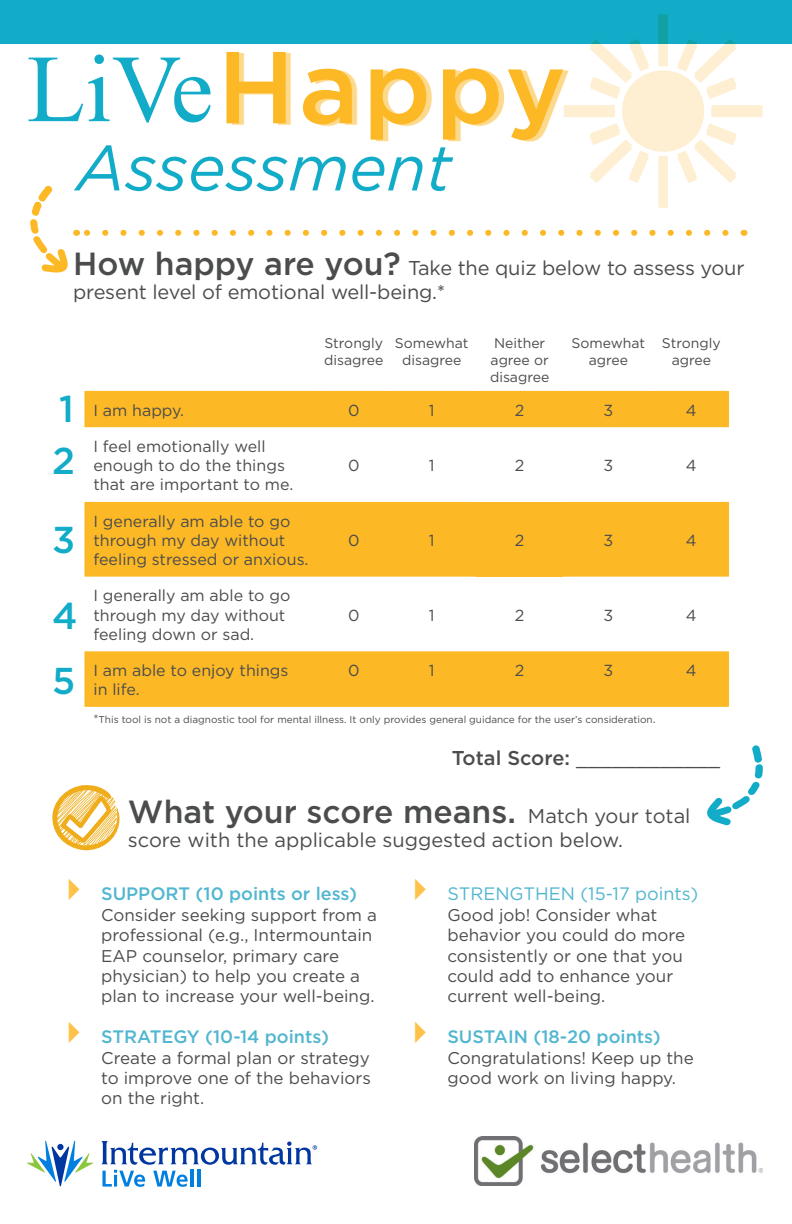
<style>
.page{position:relative;width:792px;height:1224px;background:#fff}
.page>*{position:absolute;margin:0;border:0;box-sizing:border-box;transform-origin:0 0}
.t1{font:500 102px "Gotham";letter-spacing:.04em;color:#fcb825}
.t2{font:italic 64px "Gotham";color:#12acc9}
.t3{font:500 37.4px "Gotham";color:#12acc9}
.t4{font:500 32px "Gotham";color:#4b4c4d}
.t5{font:20px/24px "Gotham";letter-spacing:-.01em;color:#4b4c4d}
.t6{font:500 18px "Gotham";color:#51b6cf}
.t7{font:18px "Gotham";color:#51b6cf}
.t8{font:17px/20.4px "Gotham";color:#4b4c4d}
.t9{font:16px/19.2px "Gotham";color:#4b4c4d}
.t10{font:14px/16.8px "Gotham";color:#4b4c4d;text-align:center}
.t11{font:10px "Gotham";color:#4b4c4d}
.s1{font-family:"Times New Roman";font-weight:400;font-size:96px;color:#12acc9}
.s2{font-weight:500;font-size:32px}
.s3{font-size:12px}
.s4{font-weight:500}
.s5{font-weight:400;font-size:20px}
.s6{color:#fec24a}
</style>
<div class="page">
<div style="left:711px;top:108px;width:51px;height:9px;background:#feefd2"></div>
<div style="left:659px;top:159px;width:9px;height:49px;background:#feefd2"></div>
<div style="left:564px;top:108px;width:51px;height:9px;background:#feefd2"></div>
<svg style="left:590px;top:44px;width:147px;height:139px"></svg>
<div style="left:711px;top:105px;width:51px;height:9px;background:#feefd2"></div>
<div style="left:659px;top:156px;width:9px;height:49px;background:#feefd2"></div>
<div style="left:564px;top:105px;width:51px;height:9px;background:#feefd2"></div>
<div style="left:658px;top:14px;width:10px;height:49px;background:#feefd2"></div>
<div style="left:0;top:0;width:792px;height:44px;background:#12acc9"></div>
<svg style="left:84px;top:391px;width:645px;height:316px;fill:#fcb825"></svg>
<div style="left:476px;top:502px;width:87px;height:75px;background:#fcb825"></div>
<svg style="left:85px;top:230px;width:641px;height:6px"></svg>
<svg style="left:30px;top:186px;width:38px;height:87px"></svg>
<svg style="left:707px;top:745px;width:56px;height:80px"></svg>
<svg style="left:52px;top:785px;width:68px;height:65px"></svg>
<svg style="left:27px;top:1141px;width:66px;height:45px"></svg>
<svg style="left:101px;top:1141px;width:216px;height:46px"></svg>
<div style="left:232px;top:53px;width:337px;height:89px;background:#fcb825;opacity:.53"></div>
<img style="left:475px;top:1137px;width:288px;height:49px">
<p class="t1" style="left:27px;top:29px;width:541px"><span class="s1">LiVe</span>Happy</p>
<p class="t2" style="left:76px;top:132px;width:377px">Assessment</p>
<p class="t5" style="left:73px;top:256px;width:673px"><span class="s2">How happy are you?</span> Take the quiz below to assess your present level of emotional well-being.*</p>
<p class="t3" style="left:59px;top:388px;width:16px">1</p>
<p class="t3" style="left:52px;top:440px;width:24px">2</p>
<p class="t3" style="left:52px;top:518px;width:25px">3</p>
<p class="t3" style="left:52px;top:595px;width:27px">4</p>
<p class="t3" style="left:52px;top:659px;width:25px">5</p>
<p class="t10" style="left:324px;top:335px;width:61px;text-align:left">Strongly disagree</p>
<p class="t10" style="left:395px;top:335px;width:75px">Somewhat disagree</p>
<p class="t10" style="left:490px;top:335px;width:61px;text-align:left">Neither agree or disagree</p>
<p class="t10" style="left:572px;top:335px;width:75px">Somewhat agree</p>
<p class="t10" style="left:662px;top:335px;width:60px">Strongly agree</p>
<p class="t9" style="left:93px;top:400px;width:92px">I am happy.</p>
<p class="t9" style="left:348px;top:400px;width:13px">0</p>
<p class="t9" style="left:429px;top:400px;width:7px">1</p>
<p class="t9" style="left:515px;top:400px;width:11px">2</p>
<p class="t9" style="left:603px;top:400px;width:11px">3</p>
<p class="t9" style="left:686px;top:400px;width:12px">4</p>
<p class="t9" style="left:93px;top:437px;width:201px">I feel emotionally well enough to do the things that are important to me.</p>
<p class="t9" style="left:348px;top:456px;width:13px">0</p>
<p class="t9" style="left:429px;top:456px;width:7px">1</p>
<p class="t9" style="left:515px;top:456px;width:11px">2</p>
<p class="t9" style="left:603px;top:456px;width:11px">3</p>
<p class="t9" style="left:686px;top:456px;width:12px">4</p>
<p class="t9" style="left:93px;top:511px;width:217px">I generally am able to go through my day without feeling stressed or anxious.</p>
<p class="t9" style="left:93px;top:586px;width:198px">I generally am able to go through my day without feeling down or sad.</p>
<p class="t9" style="left:348px;top:530px;width:13px">0</p>
<p class="t9" style="left:429px;top:530px;width:7px">1</p>
<p class="t9" style="left:515px;top:530px;width:11px">2</p>
<p class="t9" style="left:603px;top:530px;width:11px">3</p>
<p class="t9" style="left:686px;top:530px;width:12px">4</p>
<p class="t9" style="left:348px;top:605px;width:13px">0</p>
<p class="t9" style="left:429px;top:605px;width:7px">1</p>
<p class="t9" style="left:515px;top:605px;width:11px">2</p>
<p class="t9" style="left:603px;top:605px;width:11px">3</p>
<p class="t9" style="left:686px;top:605px;width:12px">4</p>
<p class="t9" style="left:93px;top:661px;width:197px">I am able to enjoy things in life.</p>
<p class="t9" style="left:348px;top:661px;width:13px">0</p>
<p class="t9" style="left:429px;top:661px;width:7px">1</p>
<p class="t9" style="left:515px;top:661px;width:11px">2</p>
<p class="t9" style="left:603px;top:661px;width:11px">3</p>
<p class="t9" style="left:686px;top:661px;width:12px">4</p>
<p class="t11" style="left:93px;top:714px;width:564px"><span class="s3">*</span>This tool is not a diagnostic tool for mental illness. It only provides general guidance for the user’s consideration<span class="s3">.</span></p>
<p class="t5" style="left:452px;top:746px;width:270px"><span class="s4">Total Score:</span> ____________</p>
<p class="t4" style="left:128px;top:794px;width:564px">What your score means. <span class="s5">Match your total</span></p>
<p class="t5" style="left:128px;top:828px;width:497px">score with the applicable suggested action below.</p>
<p class="t6" style="left:56px;top:884px;width:303px"><span class="s6">✔</span> SUPPORT (10 points or less)</p>
<p class="t8" style="left:101px;top:904px;width:277px">Consider seeking support from a professional (e.g., Intermountain<br>EAP counselor, primary care physician) to help you create a plan to increase your well-being.</p>
<p class="t6" style="left:56px;top:1027px;width:274px"><span class="s6">✔</span> STRATEGY (10-14 points)</p>
<p class="t8" style="left:101px;top:1047px;width:271px;text-align:justify">Create a formal plan or strategy to improve one of the behaviors on the right.</p>
<p class="t7" style="left:402px;top:884px;width:297px"><span class="s6">✔</span> STRENGTHEN (15-17 points)</p>
<p class="t8" style="left:447px;top:904px;width:239px">Good job! Consider what behavior you could do more consistently or one that you could add to enhance your current well-being.</p>
<p class="t6" style="left:402px;top:1027px;width:260px"><span class="s6">✔</span> SUSTAIN (18-20 points)</p>
<p class="t8" style="left:447px;top:1047px;width:248px">Congratulations! Keep up the good work on living happy.</p>
</div>
